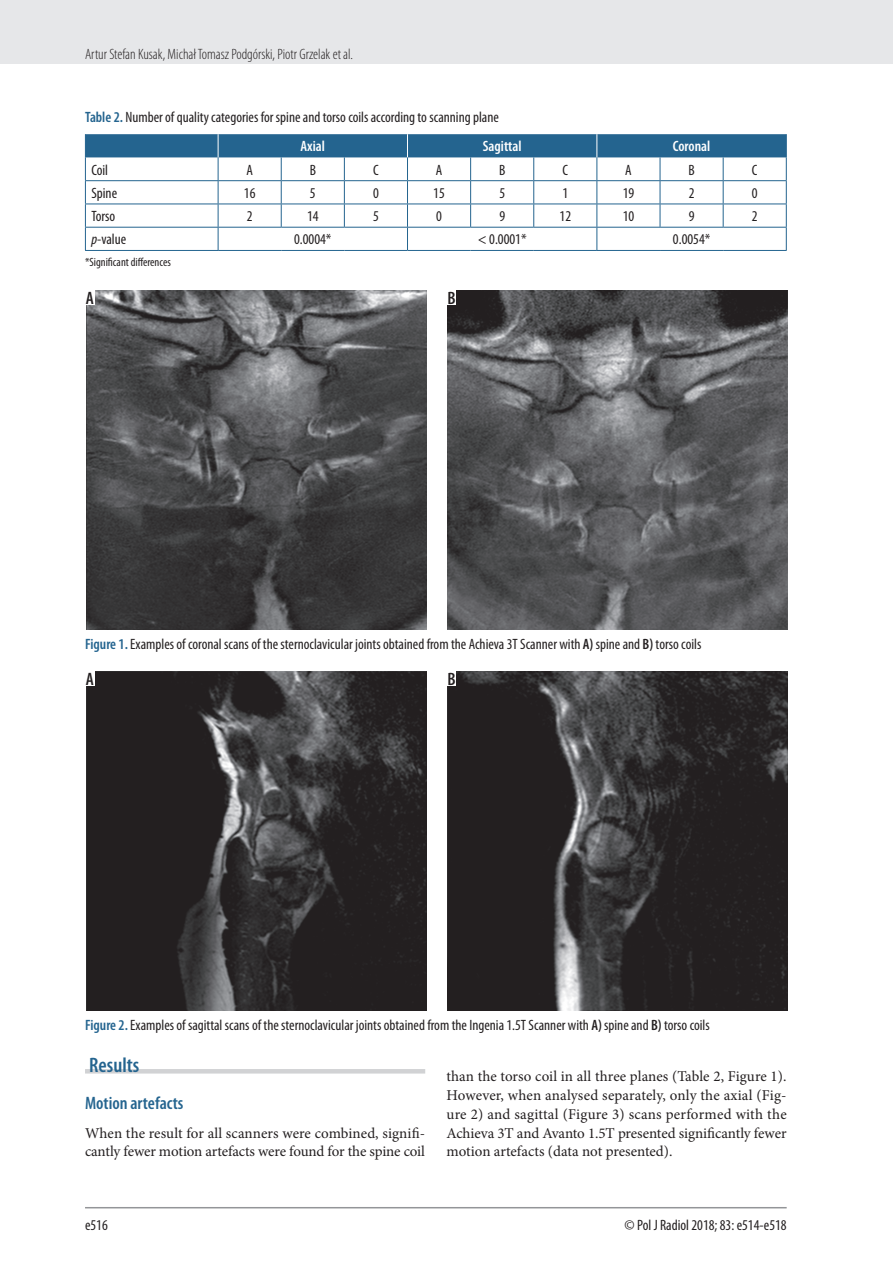
<style>
.page{position:relative;width:893px;height:1263px;background:#fff}
.page>*{position:absolute;margin:0;border:0;box-sizing:border-box;transform-origin:0 0}
.t1{font:600 condensed 21px "Myriad Pro";color:#24648f}
.t2{font:600 condensed 18px "Myriad Pro";color:#24648f}
.t3{font:600 condensed 18px "Myriad Pro";color:#231f20}
.t4{font:condensed 15px/29.7px "Myriad Pro";color:#231f20}
.t5{font:15px/18.8px "Minion Pro";letter-spacing:-.005em;color:#231f20}
.t6{font:300 condensed 15px "Myriad Pro";color:#231f20}
.t7{font:600 condensed 15px "Myriad Pro";color:#fff}
.t8{font:condensed 12px "Myriad Pro";color:#231f20}
.s1{font-weight:600;color:#24648f}
.s2{font-weight:600;color:#fff}
.s3{font-style:italic}
.s4{font-weight:600}
</style>
<div class="page">
<div style="left:0;top:0;width:893px;height:64px;background:#e6e7e9"></div>
<hr style="left:85px;top:1207px;width:702px;height:1px;background:#939598">
<hr style="left:85px;top:1069px;width:340px;height:4px;background:#d1d2d4">
<svg style="left:85px;top:134px;width:702px;height:116px"></svg>
<hr style="left:85px;top:250px;width:133px;height:1px;background:#24648f">
<hr style="left:218px;top:250px;width:63px;height:1px;background:#24648f">
<hr style="left:281px;top:250px;width:63px;height:1px;background:#24648f">
<hr style="left:344px;top:250px;width:63px;height:1px;background:#24648f">
<hr style="left:407px;top:250px;width:64px;height:1px;background:#24648f">
<hr style="left:471px;top:250px;width:63px;height:1px;background:#24648f">
<hr style="left:534px;top:250px;width:63px;height:1px;background:#24648f">
<hr style="left:597px;top:250px;width:63px;height:1px;background:#24648f">
<hr style="left:660px;top:250px;width:63px;height:1px;background:#24648f">
<hr style="left:723px;top:250px;width:64px;height:1px;background:#24648f">
<img style="left:86px;top:290px;width:340px;height:339px">
<img style="left:448px;top:290px;width:340px;height:339px">
<div style="left:85px;top:289px;width:10px;height:15px;background:#fff"></div>
<div style="left:446px;top:289px;width:10px;height:15px;background:#fff"></div>
<img style="left:86px;top:671px;width:340px;height:339px">
<img style="left:448px;top:671px;width:340px;height:339px">
<div style="left:85px;top:670px;width:10px;height:15px;background:#fff"></div>
<div style="left:446px;top:670px;width:10px;height:15px;background:#fff"></div>
<p class="t6" style="left:85px;top:45px;width:270px">Artur Stefan Kusak, Michał Tomasz Podgórski, Piotr Grzelak et al.</p>
<p class="t4" style="left:301px;top:102px;width:200px;text-indent:-216px"><span class="s1">Table 2.</span> Number of quality categories for spine and torso coils according to scanning plane<br><span class="s2">Axial</span></p>
<p class="t7" style="left:483px;top:137px;width:40px">Sagittal</p>
<p class="t7" style="left:673px;top:137px;width:39px">Coronal</p>
<p class="t4" style="left:91px;top:155px;width:18px">Coil</p>
<p class="t4" style="left:246px;top:155px;width:8px">A</p>
<p class="t4" style="left:310px;top:155px;width:8px">B</p>
<p class="t4" style="left:373px;top:155px;width:7px">C</p>
<p class="t4" style="left:436px;top:155px;width:8px">A</p>
<p class="t4" style="left:499px;top:155px;width:8px">B</p>
<p class="t4" style="left:563px;top:155px;width:7px">C</p>
<p class="t4" style="left:625px;top:155px;width:8px">A</p>
<p class="t4" style="left:688px;top:155px;width:8px">B</p>
<p class="t4" style="left:752px;top:155px;width:7px">C</p>
<p class="t4" style="left:91px;top:178px;width:27px">Spine</p>
<p class="t4" style="left:244px;top:178px;width:13px">16</p>
<p class="t4" style="left:310px;top:178px;width:7px">5</p>
<p class="t4" style="left:373px;top:178px;width:7px">0</p>
<p class="t4" style="left:433px;top:178px;width:13px">15</p>
<p class="t4" style="left:499px;top:178px;width:7px">5</p>
<p class="t4" style="left:562px;top:178px;width:7px">1</p>
<p class="t4" style="left:623px;top:178px;width:13px">19</p>
<p class="t4" style="left:689px;top:178px;width:7px">2</p>
<p class="t4" style="left:752px;top:178px;width:7px">0</p>
<p class="t4" style="left:91px;top:201px;width:25px">Torso</p>
<p class="t4" style="left:247px;top:201px;width:7px">2</p>
<p class="t4" style="left:307px;top:201px;width:13px">14</p>
<p class="t4" style="left:373px;top:201px;width:7px">5</p>
<p class="t4" style="left:436px;top:201px;width:7px">0</p>
<p class="t4" style="left:499px;top:201px;width:7px">9</p>
<p class="t4" style="left:560px;top:201px;width:13px">12</p>
<p class="t4" style="left:623px;top:201px;width:13px">10</p>
<p class="t4" style="left:689px;top:201px;width:7px">9</p>
<p class="t4" style="left:752px;top:201px;width:7px">2</p>
<p class="t4" style="left:91px;top:224px;width:36px"><span class="s3">p</span>-value</p>
<p class="t4" style="left:294px;top:224px;width:39px">0.0004*</p>
<p class="t4" style="left:478px;top:224px;width:50px">&lt; 0.0001*</p>
<p class="t4" style="left:673px;top:224px;width:39px">0.0054*</p>
<p class="t8" style="left:85px;top:255px;width:87px">*Significant differences</p>
<p class="t3" style="left:86px;top:286px;width:10px">A</p>
<p class="t3" style="left:447px;top:286px;width:10px">B</p>
<p class="t4" style="left:85px;top:629px;width:618px"><span class="s1">Figure 1.</span> Examples of coronal scans of the sternoclavicular joints obtained from the Achieva 3T Scanner with <span class="s4">A)</span> spine and <span class="s4">B)</span> torso coils</p>
<p class="t3" style="left:86px;top:668px;width:10px">A</p>
<p class="t3" style="left:447px;top:668px;width:10px">B</p>
<p class="t4" style="left:85px;top:1010px;width:626px"><span class="s1">Figure 2.</span> Examples of sagittal scans of the sternoclavicular joints obtained from the Ingenia 1.5T Scanner with <span class="s4">A)</span> spine and <span class="s4">B)</span> torso coils</p>
<h1 class="t1" style="left:89px;top:1052px;width:51px">Results</h1>
<p class="t2" style="left:85px;top:1092px;width:100px">Motion artefacts</p>
<p class="t5" style="left:85px;top:1123px;width:342px">When the result for all scanners were combined, signifi&shy;cantly fewer motion artefacts were found for the spine coil</p>
<p class="t5" style="left:446px;top:1067px;width:342px;text-align:justify">than the torso coil in all three planes (Table 2, Figure 1).<br>However, when analysed separately, only the axial (Fig&shy;ure 2) and sagittal (Figure 3) scans performed with the Achieva 3T and Avanto 1.5T presented significantly fewer motion artefacts (data not presented).</p>
<p class="t4" style="left:85px;top:1210px;width:24px">e516</p>
<p class="t4" style="left:625px;top:1210px;width:164px">© Pol J Radiol 2018; 83: e514-e518</p>
</div>
